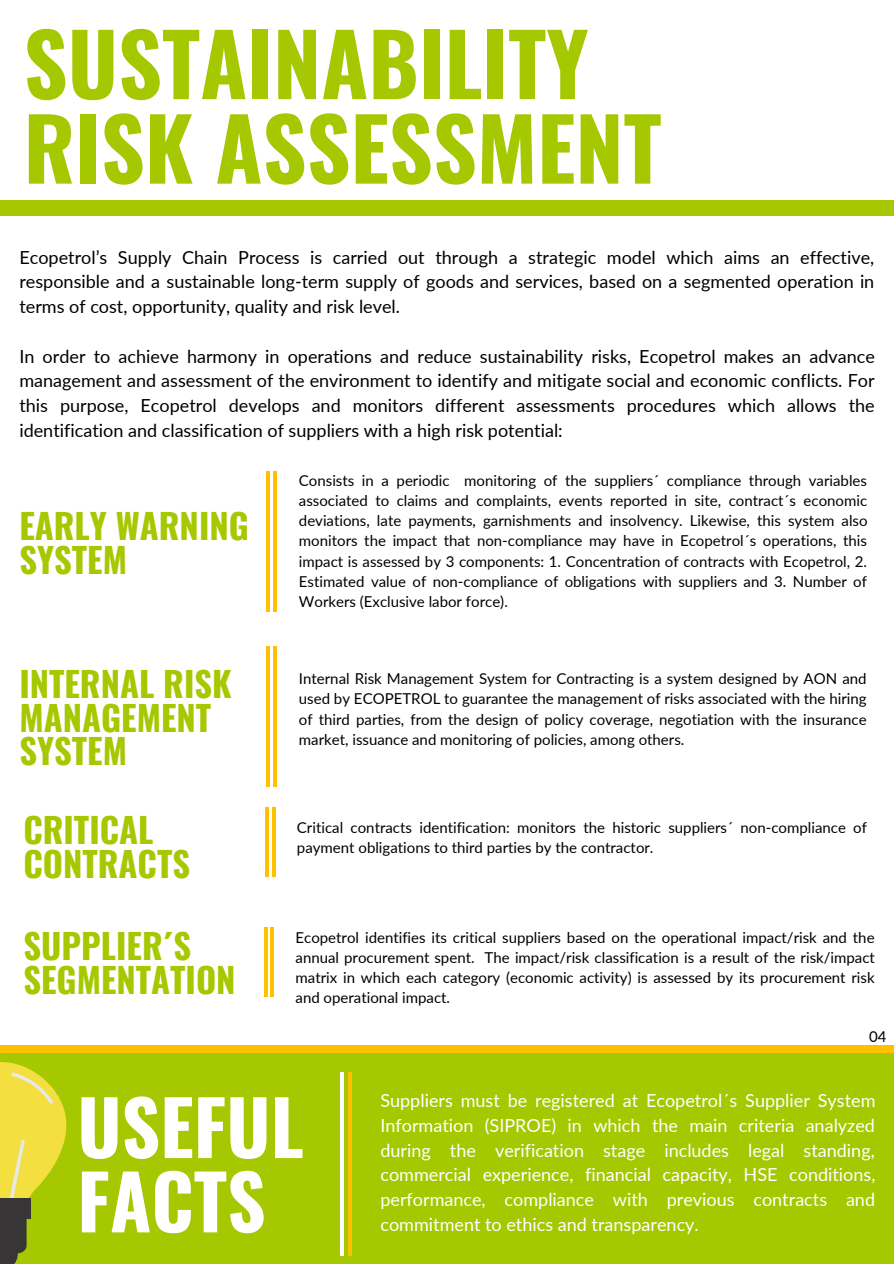
<style>
.page{position:relative;width:894px;height:1264px;background:#fff}
.page>*{position:absolute;margin:0;border:0;box-sizing:border-box;transform-origin:0 0}
.t1{font:700 85.5px/84.4px "Oswald";color:#a5c800}
.t2{font:700 75px/74.2px "Oswald";color:#fff}
.t3{font:700 34.5px/33.8px "Oswald";color:#a5c800}
.t4{font:18px/24.8px "Lato";color:#000;text-align:justify}
.t5{font:18px/24.8px "Lato";color:#fff;text-align:justify}
.t6{font:15px/20.2px "Lato";color:#000;text-align:justify}
</style>
<div class="page">
<div style="left:0;top:0;width:893px;height:215px;background:#a5c800"></div>
<div style="left:0;top:0;width:893px;height:199px;background:#fff"></div>
<hr style="left:272px;top:807px;width:3px;height:141px;background:#ffc000">
<hr style="left:266px;top:807px;width:3px;height:141px;background:#ffc000">
<div style="left:221px;top:877px;width:99px;height:71px;background:#fff"></div>
<hr style="left:271px;top:927px;width:3px;height:140px;background:#ffc000">
<hr style="left:264px;top:927px;width:3px;height:140px;background:#ffc000">
<div style="left:219px;top:997px;width:99px;height:70px;background:#fff"></div>
<div style="left:0;top:1045px;width:893px;height:218px;background:#ffc000"></div>
<div style="left:0;top:1053px;width:893px;height:210px;background:#a5c800"></div>
<hr style="left:273px;top:471px;width:3px;height:140px;background:#ffc000">
<hr style="left:266px;top:471px;width:3px;height:140px;background:#ffc000">
<hr style="left:273px;top:646px;width:3px;height:140px;background:#ffc000">
<hr style="left:266px;top:646px;width:3px;height:140px;background:#ffc000">
<svg style="left:0;top:1062px;width:67px;height:201px"></svg>
<hr style="left:348px;top:1071px;width:4px;height:184px;background:#ffc000">
<svg style="left:340px;top:1072px;width:3px;height:183px"></svg>
<h1 class="t1" style="left:24px;top:18px;width:639px">SUSTAINABILITY<br>RISK ASSESSMENT</h1>
<p class="t4" style="left:19px;top:244px;width:856px">Ecopetrol’s Supply Chain Process is carried out through a strategic model which aims an effective, responsible and a sustainable long-term supply of goods and services, based on a segmented operation in terms of cost, opportunity, quality and risk level.</p>
<p class="t4" style="left:19px;top:343px;width:856px">In order to achieve harmony in operations and reduce sustainability risks, Ecopetrol makes an advance management and assessment of the environment to identify and mitigate social and economic conflicts. For this purpose, Ecopetrol develops and monitors different assessments procedures which allows the identification and classification of suppliers with a high risk potential:</p>
<h3 class="t3" style="left:19px;top:507px;width:231px">EARLY WARNING<br>SYSTEM</h3>
<h3 class="t3" style="left:19px;top:665px;width:214px">INTERNAL RISK<br>MANAGEMENT<br>SYSTEM</h3>
<h3 class="t3" style="left:23px;top:811px;width:168px">CRITICAL<br>CONTRACTS</h3>
<h3 class="t3" style="left:23px;top:927px;width:214px">SUPPLIER´S<br>SEGMENTATION</h3>
<p class="t6" style="left:299px;top:469px;width:570px">Consists in a periodic monitoring of the suppliers´ compliance through variables associated to claims and complaints, events reported in site, contract´s economic deviations, late payments, garnishments and insolvency. Likewise, this system also monitors the impact that non-compliance may have in Ecopetrol´s operations, this impact is assessed by 3 components: 1. Concentration of contracts with Ecopetrol, 2.<br>Estimated value of non-compliance of obligations with suppliers and 3. Number of Workers (Exclusive labor force).</p>
<p class="t6" style="left:299px;top:668px;width:569px">Internal Risk Management System for Contracting is a system designed by AON and used by ECOPETROL to guarantee the management of risks associated with the hiring of third parties, from the design of policy coverage, negotiation with the insurance market, issuance and monitoring of policies, among others.</p>
<p class="t6" style="left:297px;top:817px;width:571px">Critical contracts identification: monitors the historic suppliers´ non-compliance of payment obligations to third parties by the contractor.</p>
<p class="t6" style="left:295px;top:926px;width:580px">Ecopetrol identifies its critical suppliers based on the operational impact/risk and the annual procurement spent. The impact/risk classification is a result of the risk/impact matrix in which each category (economic activity) is assessed by its procurement risk and operational impact.</p>
<p class="t6" style="left:868px;top:1025px;width:19px">04</p>
<h2 class="t2" style="left:77px;top:1086px;width:228px">USEFUL<br>FACTS</h2>
<p class="t5" style="left:380px;top:1087px;width:496px">Suppliers must be registered at Ecopetrol´s Supplier System Information (SIPROE) in which the main criteria analyzed during the verification stage includes legal standing, commercial experience, financial capacity, HSE conditions, performance, compliance with previous contracts and commitment to ethics and transparency.</p>
</div>
